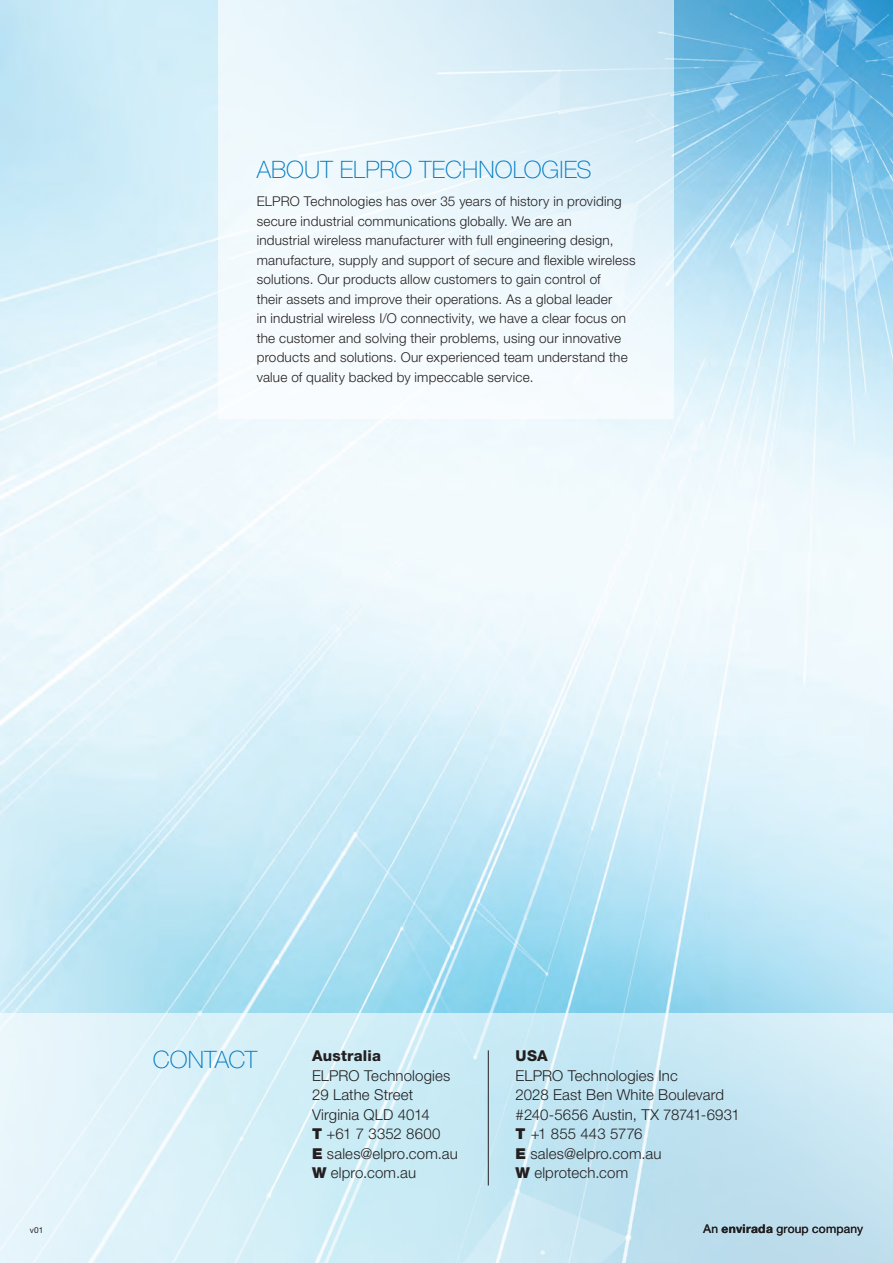
<style>
.page{position:relative;width:893px;height:1263px;background:#fff}
.page>*{position:absolute;margin:0;border:0;box-sizing:border-box;transform-origin:0 0}
.Body_bullet{font:100 24px "Helvetica Neue LT Std";color:#0079c2}
.body{font:100 24px "Helvetica Neue LT Std";letter-spacing:-.01em;color:#0079c2}
.body-2{font:300 15px "Helvetica Neue LT Std";letter-spacing:.01em;color:#231f20}
.body-3{font:800 15px "Helvetica Neue LT Std";letter-spacing:.015em;color:#231f20}
.body-4{font:300 13.5px/19.5px "Helvetica Neue LT Std";letter-spacing:.015em;color:#231f20}
.heading{font:12px "Helvetica Neue LT Std";letter-spacing:.015em;color:#231f20}
.heading-2{font:8.25px "Helvetica Neue LT Std";color:#231f20}
.s1{font-weight:900}
.s2{font-size:12px;color:#fff}
.s3{font-weight:700}
</style>
<div class="page">
<img style="left:0;top:0;width:893px;height:1013px">
<svg style="left:0;top:1013px;width:893px;height:250px;background:#cfeaf5"></svg>
<svg style="left:219px;top:0;width:455px;height:419px;fill:#edf8fc"></svg>
<hr style="left:488px;top:1050px;width:1px;height:135px;background:#231f20">
<p class="Body_bullet" style="left:257px;top:156px;width:336px">ABOUT ELPRO TECHNOLOGIES</p>
<p class="body-4" style="left:257px;top:191px;width:380px">ELPRO Technologies has over 35 years of history in providing secure industrial communications globally. We are an<br>industrial wireless manufacturer with full engineering design, manufacture, supply and support of secure and flexible wireless solutions. Our products allow customers to gain control of<br>their assets and improve their operations. As a global leader<br>in industrial wireless I/O connectivity, we have a clear focus on the customer and solving their problems, using our innovative products and solutions. Our experienced team understand the value of quality backed by impeccable service.</p>
<p class="body" style="left:153px;top:1045px;width:106px">CONTACT</p>
<p class="body-3" style="left:312px;top:1047px;width:71px">Australia</p>
<p class="body-2" style="left:312px;top:1066px;width:140px">ELPRO Technologies</p>
<p class="body-2" style="left:312px;top:1085px;width:103px">29 Lathe Street</p>
<p class="body-2" style="left:312px;top:1105px;width:119px">Virginia QLD 4014</p>
<p class="body-2" style="left:312px;top:1124px;width:130px"><span class="s1">T</span> +61 7 3352 8600</p>
<p class="body-2" style="left:312px;top:1144px;width:147px"><span class="s1">E</span> sales@elpro.com.au</p>
<p class="body-2" style="left:312px;top:1163px;width:106px"><span class="s1">W</span> elpro.com.au</p>
<p class="body-3" style="left:516px;top:1047px;width:34px">USA</p>
<p class="body-2" style="left:516px;top:1066px;width:164px">ELPRO Technologies Inc</p>
<p class="body-2" style="left:516px;top:1085px;width:210px">2028 East Ben White Boulevard</p>
<p class="body-2" style="left:516px;top:1105px;width:226px">#240-5656 Austin, TX 78741-6931</p>
<p class="body-2" style="left:516px;top:1124px;width:128px"><span class="s1">T</span> +1 855 443 5776</p>
<p class="body-2" style="left:516px;top:1144px;width:147px"><span class="s1">E</span> sales@elpro.com.au</p>
<p class="body-2" style="left:516px;top:1163px;width:114px"><span class="s1">W</span> elprotech.com</p>
<p class="heading-2" style="left:30px;top:1225px;width:21px">v01<span class="s2">1</span></p>
<p class="heading" style="left:703px;top:1222px;width:161px">An <span class="s3">envirada</span> group company</p>
</div>
